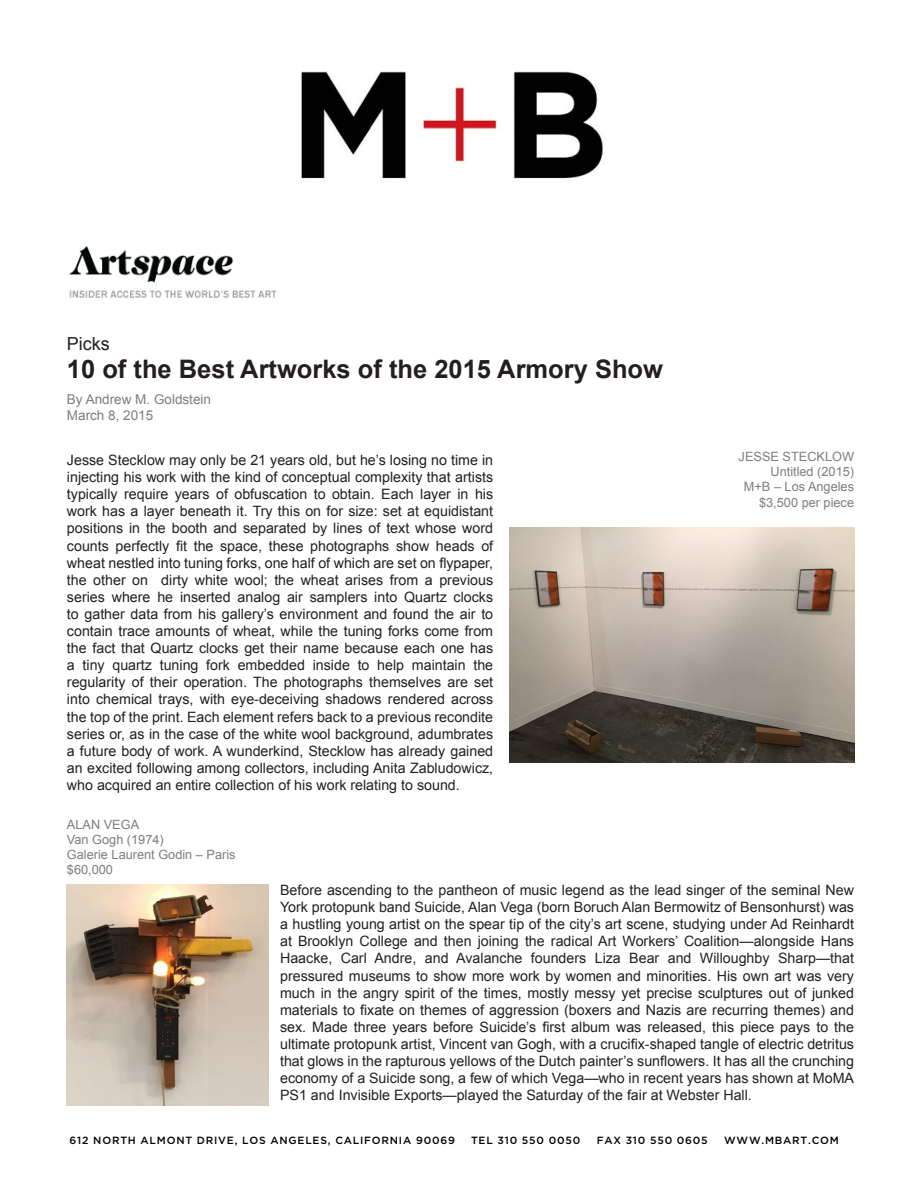
<style>
.page{position:relative;width:918px;height:1188px;background:#fff}
.page>*{position:absolute;margin:0;border:0;box-sizing:border-box;transform-origin:0 0}
.t1{font:700 25.5px "Arial";color:#231f20}
.t2{font:18px "Arial";color:#231f20}
.t3{font:14.25px/17.1px "Arial";color:#231f20;text-align:justify}
.t4{font:13.5px/16.2px "Arial";color:#7c7e81}
.t5{font:12.75px/15.3px "Arial";color:#7c7e81;text-align:right}
.t6{font:500 10.5px "Gotham";letter-spacing:.075em;color:#000}
</style>
<div class="page">
<img style="left:301px;top:71px;width:302px;height:108px">
<img style="left:69px;top:246px;width:208px;height:52px">
<img style="left:510px;top:527px;width:344px;height:236px">
<img style="left:67px;top:885px;width:202px;height:221px">
<p class="t2" style="left:67px;top:331px;width:45px">Picks</p>
<h1 class="t1" style="left:67px;top:352px;width:598px">10 of the Best Artworks of the 2015 Armory Show</h1>
<p class="t4" style="left:67px;top:391px;width:146px">By Andrew M. Goldstein<br>March 8, 2015</p>
<p class="t3" style="left:67px;top:452px;width:428px">Jesse Stecklow may only be 21 years old, but he’s losing no time in injecting his work with the kind of conceptual complexity that artists typically require years of obfuscation to obtain. Each layer in his work has a layer beneath it. Try this on for size: set at equidistant positions in the booth and separated by lines of text whose word counts perfectly fit the space, these photographs show heads of wheat nestled into tuning forks, one half of which are set on flypaper, the other on dirty white wool; the wheat arises from a previous series where he inserted analog air samplers into Quartz clocks to gather data from his gallery’s environment and found the air to contain trace amounts of wheat, while the tuning forks come from the fact that Quartz clocks get their name because each one has a tiny quartz tuning fork embedded inside to help maintain the regularity of their operation. The photographs themselves are set into chemical trays, with eye-deceiving shadows rendered across the top of the print. Each element refers back to a previous recondite series or, as in the case of the white wool background, adumbrates a future body of work. A wunderkind, Stecklow has already gained an excited following among collectors, including Anita Zabludowicz, who acquired an entire collection of his work relating to sound.</p>
<p class="t5" style="left:739px;top:449px;width:117px">JESSE STECKLOW<br>Untitled (2015)<br>M+B – Los Angeles $3,500 per piece</p>
<p class="t5" style="left:67px;top:817px;width:170px;text-align:left">ALAN VEGA<br>Van Gogh (1974)<br>Galerie Laurent Godin – Paris $60,000</p>
<p class="t3" style="left:280px;top:882px;width:576px">Before ascending to the pantheon of music legend as the lead singer of the seminal New York protopunk band Suicide, Alan Vega (born Boruch Alan Bermowitz of Bensonhurst) was a hustling young artist on the spear tip of the city’s art scene, studying under Ad Reinhardt at Brooklyn College and then joining the radical Art Workers’ Coalition—alongside Hans Haacke, Carl Andre, and Avalanche founders Liza Bear and Willoughby Sharp—that pressured museums to show more work by women and minorities. His own art was very much in the angry spirit of the times, mostly messy yet precise sculptures out of junked materials to fixate on themes of aggression (boxers and Nazis are recurring themes) and sex. Made three years before Suicide’s first album was released, this piece pays to the ultimate protopunk artist, Vincent van Gogh, with a crucifix-shaped tangle of electric detritus that glows in the rapturous yellows of the Dutch painter’s sunflowers. It has all the crunching economy of a Suicide song, a few of which Vega—who in recent years has shown at MoMA PS1 and Invisible Exports—played the Saturday of the fair at Webster Hall.</p>
<p class="t6" style="left:70px;top:1135px;width:387px">612 NORTH ALMONT DRIVE, LOS ANGELES, CALIFORNIA 90069</p>
<p class="t6" style="left:471px;top:1135px;width:111px">TEL 310 550 0050</p>
<p class="t6" style="left:597px;top:1135px;width:113px">FAX 310 550 0605</p>
<p class="t6" style="left:724px;top:1135px;width:116px">WWW.MBART.COM</p>
</div>
